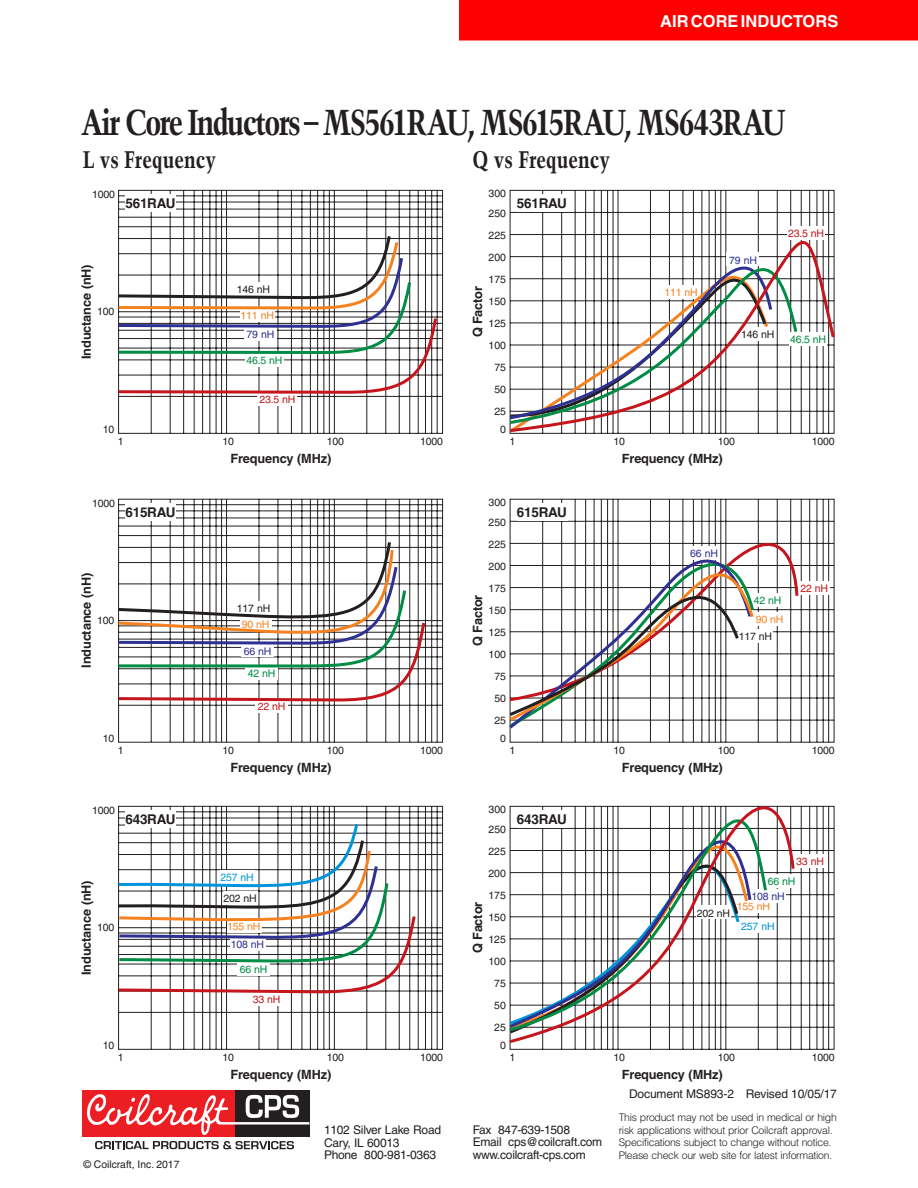
<style>
.page{position:relative;width:918px;height:1188px;background:#fff}
.page>*{position:absolute;margin:0;border:0;box-sizing:border-box;transform-origin:0 0}
.t1{font:700 condensed 36px "Trump Mediaeval";letter-spacing:-.05em;color:#231f20}
.t2{font:700 condensed 24px "Trump Mediaeval";color:#231f20}
.t3{font:700 16.5px "Helvetica";color:#fff}
.t4{font:700 13.5px "Helvetica";letter-spacing:-.015em;color:#231f20}
.t5{font:700 12.75px "Helvetica";letter-spacing:-.01em;color:#231f20}
.t6{font:12px/12.5px "Helvetica";letter-spacing:-.02em;color:#231f20}
.t7{font:10.5px/19.4px "Helvetica";letter-spacing:-.015em;color:#231f20}
.t8{font:300 10.5px/12.5px "Helvetica";letter-spacing:-.03em;color:#231f20}
.t9{font:10.5px "Helvetica";letter-spacing:-.015em;color:#f58220}
.t10{font:10.5px "Helvetica";letter-spacing:-.015em;color:#008c44}
.t11{font:10.5px "Helvetica";letter-spacing:-.015em;color:#c4161c}
.t12{font:10.5px "Helvetica";letter-spacing:-.015em;color:#2e3092}
.t13{font:10.5px "Helvetica";letter-spacing:-.015em;color:#0095da}
</style>
<div class="page">
<div style="left:234px;top:1090px;width:75px;height:47px;background:#231f20"></div>
<div style="left:82px;top:1090px;width:152px;height:47px;background:#ed1d24"></div>
<svg style="left:87px;top:1093px;width:222px;height:42px"></svg>
<svg style="left:95px;top:1141px;width:199px;height:8px"></svg>
<div style="left:459px;top:0;width:459px;height:40px;background:#f00"></div>
<svg style="left:118px;top:190px;width:325px;height:244px"></svg>
<div style="left:257px;top:392px;width:40px;height:13px;background:#fff"></div>
<svg style="left:118px;top:233px;width:321px;height:162px"></svg>
<div style="left:126px;top:195px;width:50px;height:17px;background:#fff"></div>
<svg style="left:118px;top:498px;width:325px;height:245px"></svg>
<div style="left:255px;top:699px;width:33px;height:14px;background:#fff"></div>
<div style="left:126px;top:503px;width:50px;height:18px;background:#fff"></div>
<svg style="left:118px;top:539px;width:309px;height:164px"></svg>
<svg style="left:118px;top:806px;width:325px;height:244px"></svg>
<div style="left:126px;top:811px;width:50px;height:17px;background:#fff"></div>
<div style="left:250px;top:992px;width:33px;height:13px;background:#fff"></div>
<svg style="left:118px;top:821px;width:300px;height:174px"></svg>
<svg style="left:509px;top:190px;width:326px;height:21px"></svg>
<div style="left:517px;top:195px;width:51px;height:17px;background:#fff"></div>
<svg style="left:509px;top:211px;width:326px;height:223px"></svg>
<svg style="left:509px;top:498px;width:326px;height:245px"></svg>
<div style="left:798px;top:581px;width:32px;height:13px;background:#fff"></div>
<div style="left:517px;top:503px;width:51px;height:18px;background:#fff"></div>
<svg style="left:509px;top:525px;width:291px;height:178px"></svg>
<svg style="left:509px;top:539px;width:245px;height:193px"></svg>
<svg style="left:509px;top:562px;width:247px;height:162px"></svg>
<svg style="left:509px;top:806px;width:326px;height:244px"></svg>
<div style="left:765px;top:874px;width:33px;height:14px;background:#fff"></div>
<div style="left:793px;top:854px;width:33px;height:13px;background:#fff"></div>
<svg style="left:509px;top:805px;width:288px;height:240px"></svg>
<h3 class="t3" style="left:660px;top:11px;width:180px">AIR CORE INDUCTORS</h3>
<h3 class="t3" style="left:686px;top:11px;width:154px">Document ML893-2</h3>
<h1 class="t1" style="left:81px;top:100px;width:706px">Air Core Inductors – MS561RAU, MS615RAU, MS643RAU</h1>
<h2 class="t2" style="left:83px;top:144px;width:135px">L vs Frequency</h2>
<h2 class="t2" style="left:473px;top:144px;width:139px">Q vs Frequency</h2>
<p class="t7" style="left:92px;top:184px;width:24px">1000</p>
<p class="t4" style="left:125px;top:195px;width:51px">561RAU</p>
<p class="t7" style="left:489px;top:184px;width:19px">300<br>250</p>
<p class="t4" style="left:517px;top:195px;width:51px">561RAU</p>
<p class="t7" style="left:489px;top:225px;width:19px">225</p>
<p class="t11" style="left:788px;top:227px;width:38px">23.5 nH</p>
<p class="t5" style="left:79px;top:359px;width:96px;rotate:-90deg">Inductance (nH)</p>
<p class="t7" style="left:97px;top:302px;width:19px">100</p>
<p class="t7" style="left:237px;top:280px;width:35px">146 nH</p>
<p class="t9" style="left:241px;top:310px;width:35px">111 nH</p>
<p class="t12" style="left:247px;top:328px;width:29px">79 nH</p>
<p class="t10" style="left:246px;top:354px;width:38px">46.5 nH</p>
<p class="t11" style="left:259px;top:393px;width:38px">23.5 nH</p>
<p class="t7" style="left:489px;top:247px;width:19px">200</p>
<p class="t7" style="left:489px;top:270px;width:19px">175</p>
<p class="t5" style="left:470px;top:337px;width:53px;rotate:-90deg">Q Factor</p>
<p class="t7" style="left:489px;top:292px;width:19px">150</p>
<p class="t7" style="left:489px;top:314px;width:19px">125</p>
<p class="t7" style="left:489px;top:336px;width:19px">100</p>
<p class="t7" style="left:494px;top:358px;width:13px">75</p>
<p class="t7" style="left:494px;top:380px;width:13px">50</p>
<p class="t9" style="left:664px;top:287px;width:35px">111 nH</p>
<p class="t12" style="left:729px;top:254px;width:29px">79 nH</p>
<p class="t7" style="left:741px;top:325px;width:35px">146 nH</p>
<p class="t10" style="left:790px;top:333px;width:38px">46.5 nH</p>
<p class="t7" style="left:494px;top:402px;width:13px">25</p>
<p class="t7" style="left:103px;top:419px;width:13px">10</p>
<p class="t7" style="left:500px;top:420px;width:7px">0</p>
<p class="t7" style="left:118px;top:432px;width:7px">1</p>
<p class="t7" style="left:223px;top:432px;width:13px">10</p>
<p class="t7" style="left:327px;top:432px;width:19px">100</p>
<p class="t7" style="left:420px;top:432px;width:24px">1000</p>
<p class="t5" style="left:230px;top:450px;width:102px">Frequency (MHz)</p>
<p class="t7" style="left:509px;top:432px;width:7px">1</p>
<p class="t7" style="left:614px;top:432px;width:13px">10</p>
<p class="t7" style="left:718px;top:432px;width:19px">100</p>
<p class="t7" style="left:812px;top:432px;width:24px">1000</p>
<p class="t5" style="left:622px;top:450px;width:102px">Frequency (MHz)</p>
<p class="t7" style="left:92px;top:493px;width:24px">1000</p>
<p class="t4" style="left:125px;top:504px;width:51px">615RAU</p>
<p class="t7" style="left:489px;top:493px;width:19px">300<br>250</p>
<p class="t4" style="left:517px;top:504px;width:51px">615RAU</p>
<p class="t7" style="left:489px;top:534px;width:19px">225</p>
<p class="t12" style="left:690px;top:548px;width:29px">66 nH</p>
<p class="t7" style="left:489px;top:556px;width:19px">200</p>
<p class="t5" style="left:79px;top:668px;width:96px;rotate:-90deg">Inductance (nH)</p>
<p class="t7" style="left:97px;top:611px;width:19px">100</p>
<p class="t7" style="left:237px;top:598px;width:35px">117 nH</p>
<p class="t9" style="left:242px;top:618px;width:29px">90 nH</p>
<p class="t12" style="left:244px;top:645px;width:29px">66 nH</p>
<p class="t10" style="left:248px;top:668px;width:29px">42 nH</p>
<p class="t11" style="left:258px;top:700px;width:29px">22 nH</p>
<p class="t7" style="left:489px;top:578px;width:19px">175</p>
<p class="t5" style="left:470px;top:646px;width:53px;rotate:-90deg">Q Factor</p>
<p class="t7" style="left:489px;top:600px;width:19px">150</p>
<p class="t7" style="left:489px;top:622px;width:19px">125</p>
<p class="t7" style="left:489px;top:645px;width:19px">100</p>
<p class="t7" style="left:494px;top:666px;width:13px">75</p>
<p class="t7" style="left:494px;top:688px;width:13px">50</p>
<p class="t10" style="left:754px;top:595px;width:29px">42 nH</p>
<p class="t9" style="left:756px;top:613px;width:29px">90 nH</p>
<p class="t7" style="left:739px;top:626px;width:35px">117 nH</p>
<p class="t11" style="left:801px;top:582px;width:29px">22 nH</p>
<p class="t7" style="left:494px;top:711px;width:13px">25</p>
<p class="t7" style="left:103px;top:728px;width:13px">10</p>
<p class="t7" style="left:500px;top:728px;width:7px">0</p>
<p class="t7" style="left:118px;top:741px;width:7px">1</p>
<p class="t7" style="left:223px;top:741px;width:13px">10</p>
<p class="t7" style="left:327px;top:740px;width:19px">100</p>
<p class="t7" style="left:420px;top:740px;width:24px">1000</p>
<p class="t5" style="left:230px;top:759px;width:102px">Frequency (MHz)</p>
<p class="t7" style="left:509px;top:741px;width:7px">1</p>
<p class="t7" style="left:614px;top:741px;width:13px">10</p>
<p class="t7" style="left:718px;top:740px;width:19px">100</p>
<p class="t7" style="left:812px;top:740px;width:24px">1000</p>
<p class="t5" style="left:622px;top:759px;width:102px">Frequency (MHz)</p>
<p class="t7" style="left:92px;top:800px;width:24px">1000</p>
<p class="t4" style="left:125px;top:811px;width:51px">643RAU</p>
<p class="t7" style="left:489px;top:800px;width:19px">300<br>250</p>
<p class="t4" style="left:517px;top:811px;width:51px">643RAU</p>
<p class="t7" style="left:488px;top:841px;width:19px">225</p>
<p class="t11" style="left:796px;top:855px;width:29px">33 nH</p>
<p class="t5" style="left:79px;top:975px;width:96px;rotate:-90deg">Inductance (nH)</p>
<p class="t7" style="left:97px;top:918px;width:19px">100</p>
<p class="t13" style="left:221px;top:871px;width:35px">257 nH</p>
<p class="t7" style="left:223px;top:889px;width:35px">202 nH</p>
<p class="t12" style="left:231px;top:938px;width:35px">108 nH</p>
<p class="t10" style="left:240px;top:963px;width:29px">66 nH</p>
<p class="t11" style="left:253px;top:993px;width:29px">33 nH</p>
<p class="t9" style="left:227px;top:920px;width:35px">155 nH</p>
<p class="t7" style="left:488px;top:863px;width:19px">200</p>
<p class="t7" style="left:488px;top:885px;width:19px">175</p>
<p class="t5" style="left:470px;top:953px;width:53px;rotate:-90deg">Q Factor</p>
<p class="t7" style="left:488px;top:908px;width:19px">150</p>
<p class="t7" style="left:488px;top:930px;width:19px">125</p>
<p class="t7" style="left:488px;top:952px;width:19px">100</p>
<p class="t7" style="left:494px;top:974px;width:13px">75</p>
<p class="t7" style="left:494px;top:996px;width:13px">50</p>
<p class="t7" style="left:697px;top:903px;width:35px">202 nH</p>
<p class="t10" style="left:768px;top:875px;width:29px">66 nH</p>
<p class="t12" style="left:751px;top:890px;width:35px">108 nH</p>
<p class="t9" style="left:737px;top:901px;width:35px">155 nH</p>
<p class="t13" style="left:741px;top:921px;width:35px">257 nH</p>
<p class="t7" style="left:494px;top:1018px;width:13px">25</p>
<p class="t7" style="left:103px;top:1035px;width:13px">10</p>
<p class="t7" style="left:500px;top:1036px;width:7px">0</p>
<p class="t7" style="left:118px;top:1048px;width:7px">1</p>
<p class="t7" style="left:223px;top:1048px;width:13px">10</p>
<p class="t7" style="left:327px;top:1048px;width:19px">100</p>
<p class="t7" style="left:420px;top:1048px;width:24px">1000</p>
<p class="t5" style="left:230px;top:1066px;width:102px">Frequency (MHz)</p>
<p class="t7" style="left:509px;top:1048px;width:7px">1</p>
<p class="t7" style="left:614px;top:1048px;width:13px">10</p>
<p class="t7" style="left:718px;top:1048px;width:19px">100</p>
<p class="t7" style="left:812px;top:1048px;width:24px">1000</p>
<p class="t5" style="left:622px;top:1066px;width:102px">Frequency (MHz)</p>
<p class="t6" style="left:629px;top:1088px;width:209px">Document MS893-2 Revised 10/05/17</p>
<p class="t7" style="left:83px;top:1154px;width:98px">© Coilcraft, Inc. 2017</p>
<p class="t6" style="left:324px;top:1124px;width:119px">1102 Silver Lake Road<br>Cary, IL 60013<br>Phone 800-981-0363</p>
<p class="t6" style="left:473px;top:1123px;width:131px">Fax 847-639-1508<br>Email cps@coilcraft.com www.coilcraft-cps.com</p>
<p class="t8" style="left:619px;top:1111px;width:220px">This product may not be used in medical or high risk applications without prior Coilcraft approval.<br>Specifications subject to change without notice.<br>Please check our web site for latest information.</p>
</div>
